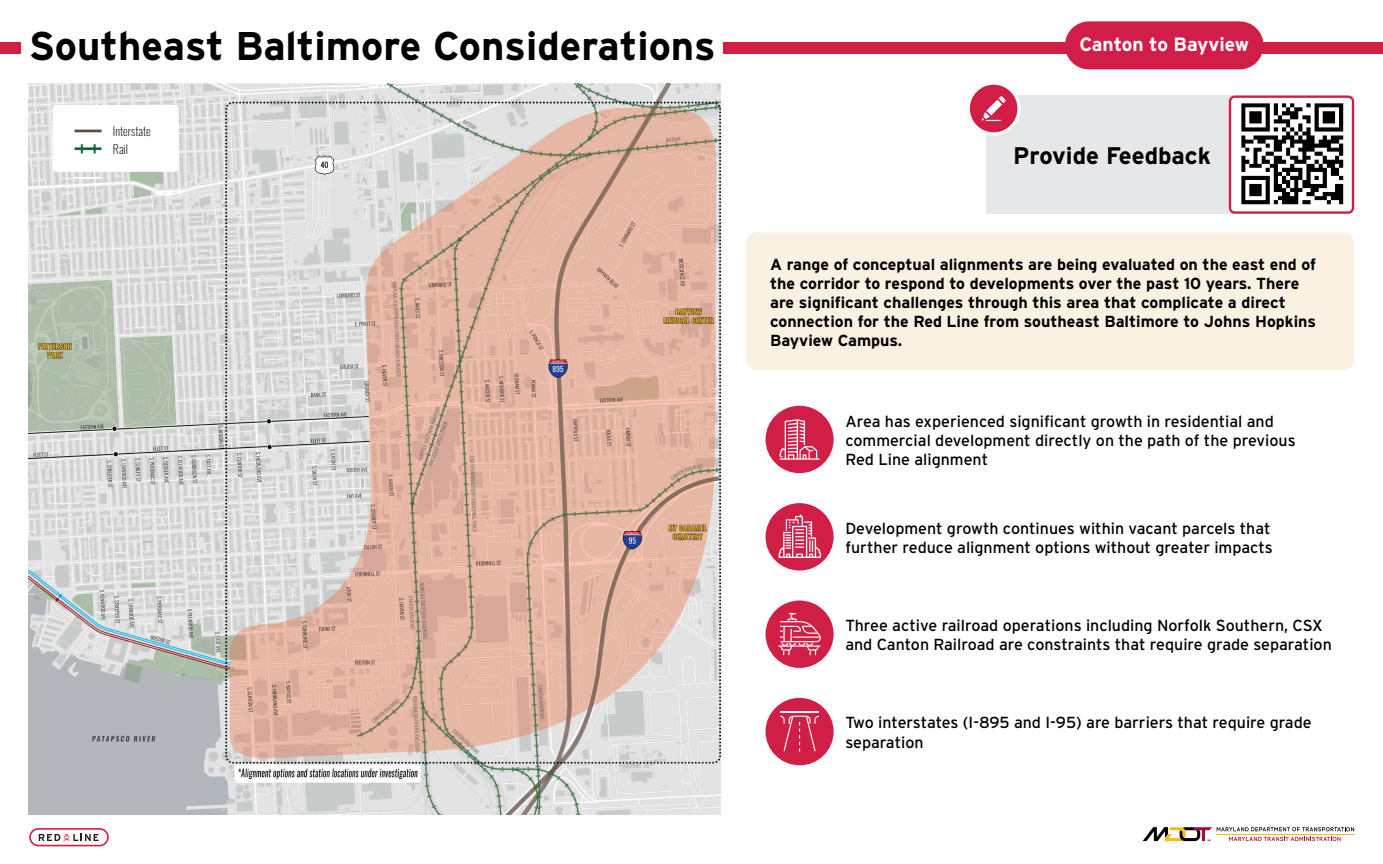
<style>
.page{position:relative;width:1383px;height:864px;background:#fff}
.page>*{position:absolute;margin:0;border:0;box-sizing:border-box;transform-origin:0 0}
.t1{font:700 40px "Interstate";color:#000}
.t2{font:700 24px "Interstate";color:#000}
.t3{font:700 19.2px "Interstate";letter-spacing:-.01em;color:#fff}
.t4{font:16px/19.2px "Interstate";color:#000}
.t5{font:700 16px/19.2px "Interstate";color:#000}
.t6{font:200 12px/17.8px "Oswald";color:#000}
</style>
<div class="page">
<div style="left:986px;top:96px;width:360px;height:118px;background:#e6e7e8"></div>
<svg style="left:1142px;top:827px;width:212px;height:14px"></svg>
<div style="left:29px;top:828px;width:80px;height:18px;border:2px solid #d21e46;border-radius:8px"></div>
<svg style="left:39px;top:834px;width:60px;height:7px"></svg>
<div style="left:0;top:42px;width:1382px;height:12px;background:#d11e47"></div>
<div style="left:1064px;top:21px;width:199px;height:48px;background:#d11e48;border-radius:24px"></div>
<div style="left:22px;top:28px;width:701px;height:32px;background:#fff"></div>
<div style="left:1229px;top:97px;width:123px;height:116px;background:#fff;border-radius:5px"></div>
<div style="left:1228px;top:96px;width:126px;height:118px;border:2px solid #d11e47;border-radius:5px"></div>
<img style="left:29px;top:84px;width:693px;height:730px">
<div style="left:746px;top:232px;width:608px;height:138px;background:#fbf1e3;border-radius:11px"></div>
<div style="left:765px;top:406px;width:68px;height:67px;background:#d11e47;border-radius:50%"></div>
<svg style="left:779px;top:419px;width:40px;height:41px"></svg>
<div style="left:765px;top:503px;width:68px;height:68px;background:#d11e47;border-radius:50%"></div>
<svg style="left:778px;top:514px;width:43px;height:44px"></svg>
<div style="left:765px;top:601px;width:68px;height:67px;background:#d11e47;border-radius:50%"></div>
<hr style="left:778px;top:646px;width:42px;height:1px;background:#fff">
<svg style="left:780px;top:613px;width:41px;height:42px"></svg>
<svg style="left:968px;top:83px;width:51px;height:51px"></svg>
<div style="left:966px;top:82px;width:54px;height:54px;border:3px solid #fff;border-radius:50%"></div>
<svg style="left:981px;top:96px;width:24px;height:25px"></svg>
<div style="left:765px;top:698px;width:68px;height:67px;background:#d11e47;border-radius:50%"></div>
<svg style="left:780px;top:716px;width:39px;height:36px"></svg>
<hr style="left:780px;top:711px;width:39px;height:1px;background:#fff">
<div style="left:53px;top:105px;width:125px;height:66px;background:#fff;border-radius:4px"></div>
<div style="left:53px;top:105px;width:125px;height:66px;border:1px solid #fff;border-radius:4px"></div>
<hr style="left:75px;top:130px;width:26px;height:2px;background:#5a4a42">
<svg style="left:74px;top:177px;width:27px;height:1px"></svg>
<hr style="left:75px;top:147px;width:26px;height:3px;background:#056839">
<svg style="left:81px;top:144px;width:2px;height:9px"></svg>
<svg style="left:94px;top:144px;width:2px;height:9px"></svg>
<img style="left:1241px;top:103px;width:102px;height:102px">
<h1 class="t1" style="left:29px;top:24px;width:688px">Southeast Baltimore Considerations</h1>
<p class="t3" style="left:1079px;top:34px;width:171px">Canton to Bayview</p>
<p class="t6" style="left:113px;top:121px;width:39px">Interstate<br>Rail</p>
<h2 class="t2" style="left:1013px;top:142px;width:199px">Provide Feedback</h2>
<p class="t5" style="left:770px;top:254px;width:547px">A range of conceptual alignments are being evaluated on the east end of the corridor to respond to developments over the past 10 years. There are significant challenges through this area that complicate a direct connection for the Red Line from southeast Baltimore to Johns Hopkins Bayview Campus.</p>
<p class="t4" style="left:845px;top:411px;width:452px">Area has experienced significant growth in residential and commercial development directly on the path of the previous<br>Red Line alignment</p>
<p class="t4" style="left:845px;top:518px;width:429px">Development growth continues within vacant parcels that further reduce alignment options without greater impacts</p>
<p class="t4" style="left:845px;top:616px;width:488px">Three active railroad operations including Norfolk Southern, CSX and Canton Railroad are constraints that require grade separation</p>
<p class="t4" style="left:845px;top:713px;width:468px">Two interstates (I-895 and I-95) are barriers that require grade separation</p>
</div>
